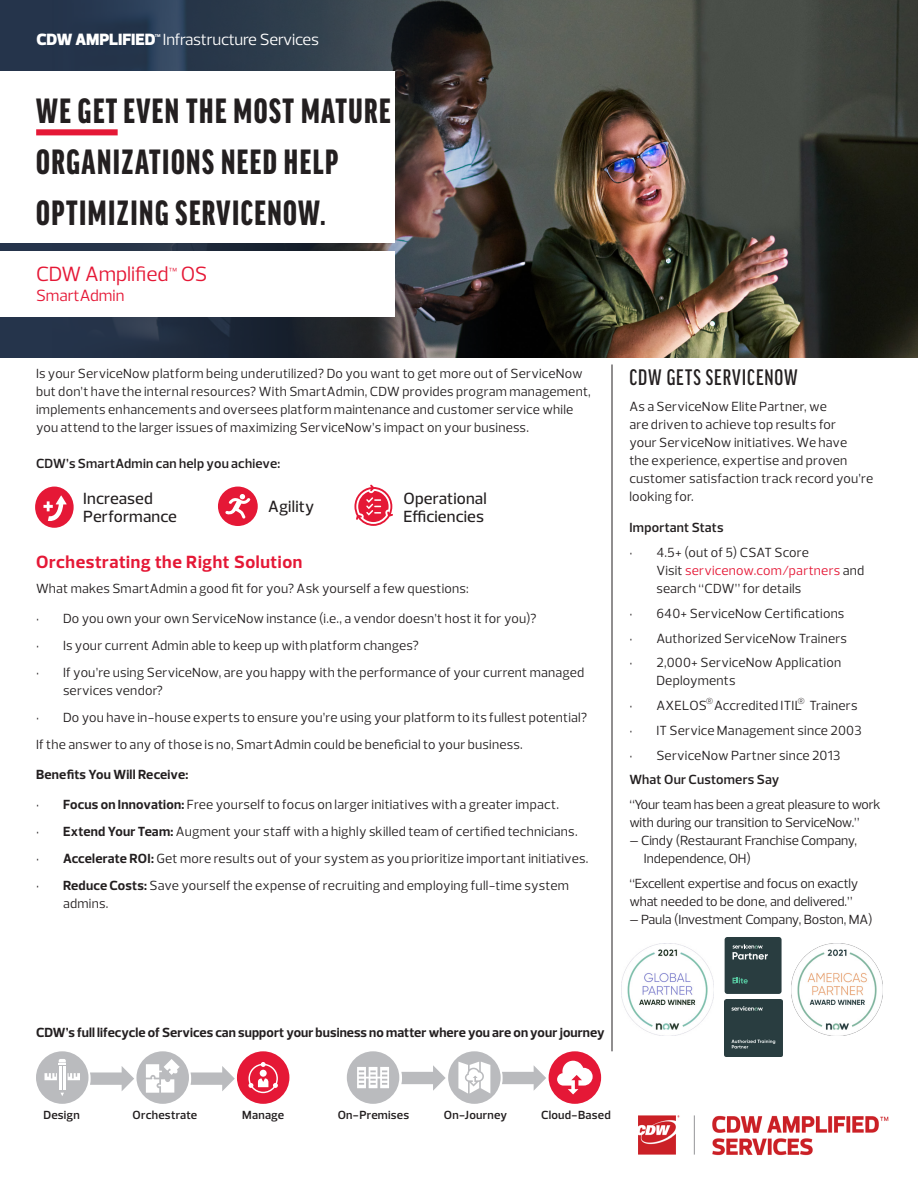
<style>
.page{position:relative;width:918px;height:1188px;background:#fff}
.page>*{position:absolute;margin:0;border:0;box-sizing:border-box;transform-origin:0 0}
.WE_GET__headline__1{font:900 extra-condensed 37.35px/51.2px "Good Headline Pro";letter-spacing:.04em;color:#231f20}
.t1{font:500 extra-condensed 24px "Good Headline Pro";letter-spacing:.04em;color:#231f20}
.t2{font:21px "Prelo";letter-spacing:-.005em;color:#e51836}
.Body{font:700 18px "Prelo";letter-spacing:.03em;color:#e51836}
.Body-2{font:500 16.5px/18px "Prelo";letter-spacing:.01em;color:#231f20}
.t3{font:16.5px "Prelo";letter-spacing:-.02em;color:#fff}
.t4{font:16.5px "Prelo";color:#e51836}
.Body-3{font:13.5px/18px "Prelo";letter-spacing:.015em;color:#231f20}
.BODY_-_lrg{font:13.5px "Prelo";letter-spacing:.015em;color:#231f20}
.Body-4{font:13.5px/18px "Prelo";letter-spacing:-.005em;color:#231f20}
.Body-5{font:700 13.5px "Prelo";letter-spacing:.005em;color:#231f20}
.Body-6{font:13.5px/18px "Prelo";letter-spacing:-.01em;color:#231f20}
.Body-7{font:600 13.5px "Prelo";letter-spacing:.015em;color:#231f20}
.Body-8{font:13.5px "Prelo";letter-spacing:-.015em;color:#231f20}
.BODY_-_lrg-2{font:700 13.5px "Prelo";letter-spacing:.015em;color:#231f20}
.Body-9{font:600 12px "Prelo";letter-spacing:.02em;color:#231f20}
.Body-10{font:9px "Prelo";color:#231f20}
.t5{font:700 4.2px "Prelo";color:#fff}
.s1{font-weight:900;font-size:16.65px}
.s2{font-weight:700}
.s3{color:#e51836}
</style>
<div class="page">
<hr style="left:612px;top:364px;width:1px;height:687px;background:#231f20">
<svg style="left:35px;top:487px;width:39px;height:41px"></svg>
<svg style="left:354px;top:485px;width:39px;height:41px"></svg>
<svg style="left:218px;top:487px;width:40px;height:39px"></svg>
<div style="left:549px;top:1051px;width:52px;height:53px;background:#e51836;border-radius:50%"></div>
<svg style="left:90px;top:1066px;width:44px;height:25px"></svg>
<svg style="left:191px;top:1066px;width:44px;height:25px"></svg>
<svg style="left:401px;top:1065px;width:45px;height:26px"></svg>
<svg style="left:502px;top:1065px;width:44px;height:26px"></svg>
<svg style="left:557px;top:1061px;width:36px;height:33px"></svg>
<div style="left:36px;top:1051px;width:53px;height:53px;background:#babbbe;border-radius:50%"></div>
<div style="left:237px;top:1051px;width:52px;height:53px;background:#e51836;border-radius:50%"></div>
<div style="left:448px;top:1051px;width:53px;height:53px;background:#babbbe;border-radius:50%"></div>
<div style="left:347px;top:1051px;width:52px;height:53px;background:#babbbe;border-radius:50%"></div>
<div style="left:136px;top:1051px;width:53px;height:53px;background:#babbbe;border-radius:50%"></div>
<svg style="left:68px;top:1073px;width:12px;height:7px"></svg>
<svg style="left:45px;top:1073px;width:12px;height:7px"></svg>
<hr style="left:59px;top:1066px;width:3px;height:23px;background:#fff">
<hr style="left:63px;top:1066px;width:3px;height:23px;background:#fff">
<svg style="left:59px;top:1059px;width:7px;height:6px"></svg>
<svg style="left:146px;top:1059px;width:34px;height:34px"></svg>
<svg style="left:248px;top:1062px;width:30px;height:31px"></svg>
<svg style="left:458px;top:1062px;width:32px;height:32px"></svg>
<svg style="left:357px;top:1067px;width:32px;height:21px"></svg>
<img style="left:502px;top:0;width:416px;height:358px">
<svg style="left:0;top:0;width:502px;height:358px;background:#373c45"></svg>
<div style="left:0;top:72px;width:394px;height:171px;background:#fff"></div>
<div style="left:0;top:251px;width:394px;height:65px;background:#fff"></div>
<div style="left:36px;top:129px;width:82px;height:6px;background:#e51836"></div>
<img style="left:639px;top:1115px;width:249px;height:41px">
<div style="left:725px;top:937px;width:57px;height:57px;background:#293d40;border-radius:3px"></div>
<svg style="left:733px;top:944px;width:35px;height:16px"></svg>
<svg style="left:733px;top:977px;width:15px;height:7px"></svg>
<img style="left:725px;top:999px;width:57px;height:58px">
<img style="left:791px;top:944px;width:92px;height:91px">
<img style="left:622px;top:944px;width:91px;height:91px">
<p class="t3" style="left:37px;top:30px;width:284px"><span class="s1">CDW AMPLIFIED</span> Infrastructure Services</p>
<p class="t5" style="left:155px;top:33px;width:7px">TM</p>
<p class="WE_GET__headline__1" style="left:36px;top:86px;width:356px">WE GET EVEN THE MOST MATURE<br>ORGANIZATIONS NEED HELP<br>OPTIMIZING SERVICENOW.</p>
<p class="t2" style="left:36px;top:261px;width:173px">CDW Amplified<sup>™</sup> OS</p>
<p class="t4" style="left:36px;top:285px;width:90px">SmartAdmin</p>
<p class="Body-3" style="left:36px;top:365px;width:556px">Is your ServiceNow platform being underutilized? Do you want to get more out of ServiceNow but don’t have the internal resources? With SmartAdmin, CDW provides program management, implements enhancements and oversees platform maintenance and customer service while you attend to the larger issues of maximizing ServiceNow’s impact on your business.</p>
<p class="Body-7" style="left:36px;top:456px;width:246px">CDW’s SmartAdmin can help you achieve:</p>
<p class="Body-2" style="left:404px;top:490px;width:85px">Operational<br>Efficiencies</p>
<p class="Body-2" style="left:83px;top:490px;width:95px">Increased<br>Performance</p>
<p class="Body-2" style="left:268px;top:498px;width:48px">Agility</p>
<p class="Body" style="left:36px;top:551px;width:268px">Orchestrating the Right Solution</p>
<p class="BODY_-_lrg" style="left:36px;top:580px;width:434px">What makes SmartAdmin a good fit for you? Ask yourself a few questions:</p>
<p class="Body-3" style="left:36px;top:609px;width:502px">• Do you own your own ServiceNow instance (i.e., a vendor doesn’t host it for you)?</p>
<p class="Body-3" style="left:36px;top:636px;width:385px">• Is your current Admin able to keep up with platform changes?</p>
<p class="Body-3" style="left:63px;top:663px;width:523px;text-indent:-27px">• If you’re using ServiceNow, are you happy with the performance of your current managed services vendor?</p>
<p class="Body-3" style="left:36px;top:708px;width:553px">• Do you have in-house experts to ensure you’re using your platform to its fullest potential?</p>
<p class="BODY_-_lrg" style="left:36px;top:736px;width:488px">If the answer to any of those is no, SmartAdmin could be beneficial to your business.</p>
<p class="BODY_-_lrg-2" style="left:36px;top:766px;width:154px">Benefits You Will Receive:</p>
<p class="Body-3" style="left:36px;top:795px;width:524px">• <span class="s2">Focus on Innovation:</span> Free yourself to focus on larger initiatives with a greater impact.</p>
<p class="Body-3" style="left:36px;top:822px;width:543px">• <span class="s2">Extend Your Team:</span> Augment your staff with a highly skilled team of certified technicians.</p>
<p class="Body-3" style="left:36px;top:849px;width:554px">• <span class="s2">Accelerate ROI:</span> Get more results out of your system as you prioritize important initiatives.</p>
<p class="Body-3" style="left:63px;top:876px;width:508px;text-indent:-27px">• <span class="s2">Reduce Costs:</span> Save yourself the expense of recruiting and employing full-time system admins.</p>
<p class="t1" style="left:629px;top:366px;width:170px">CDW GETS SERVICENOW</p>
<p class="Body-3" style="left:629px;top:397px;width:245px">As a ServiceNow Elite Partner, we<br>are driven to achieve top results for<br>your ServiceNow initiatives. We have<br>the experience, expertise and proven customer satisfaction track record you’re looking for.</p>
<p class="Body-7" style="left:629px;top:520px;width:96px">Important Stats</p>
<p class="Body-3" style="left:656px;top:544px;width:209px;text-indent:-27px">• 4.5+ (out of 5) CSAT Score<br>Visit <span class="s3">servicenow.com/partners</span> and search “CDW” for details</p>
<p class="Body-3" style="left:629px;top:604px;width:217px">• 640+ ServiceNow Certifications</p>
<p class="Body-3" style="left:629px;top:629px;width:219px">• Authorized ServiceNow Trainers</p>
<p class="Body-3" style="left:656px;top:654px;width:186px;text-indent:-27px">• 2,000+ ServiceNow Application<br>Deployments</p>
<p class="Body-3" style="left:629px;top:697px;width:230px">• AXELOS Accredited ITIL Trainers</p>
<p class="Body-3" style="left:629px;top:721px;width:234px">• IT Service Management since 2003</p>
<p class="Body-3" style="left:629px;top:746px;width:213px">• ServiceNow Partner since 2013</p>
<p class="Body-7" style="left:629px;top:772px;width:152px">What Our Customers Say</p>
<p class="Body-6" style="left:629px;top:796px;width:253px">“Your team has been a great pleasure to work with during our transition to ServiceNow.”</p>
<p class="Body-4" style="left:644px;top:832px;width:215px;text-indent:-15px">– Cindy (Restaurant Franchise Company,<br>Independence, OH)</p>
<p class="Body-4" style="left:629px;top:874px;width:231px">“Excellent expertise and focus on exactly what needed to be done, and delivered.”</p>
<p class="Body-8" style="left:629px;top:911px;width:245px">– Paula (Investment Company, Boston, MA)</p>
<p class="Body-10" style="left:706px;top:696px;width:8px">®</p>
<p class="Body-10" style="left:798px;top:696px;width:8px">®</p>
<p class="Body-5" style="left:36px;top:1024px;width:570px">CDW’s full lifecycle of Services can support your business no matter where you are on your journey</p>
<p class="Body-9" style="left:43px;top:1107px;width:38px">Design</p>
<p class="Body-9" style="left:133px;top:1107px;width:66px">Orchestrate</p>
<p class="Body-9" style="left:242px;top:1107px;width:43px">Manage</p>
<p class="Body-9" style="left:338px;top:1107px;width:73px">On-Premises</p>
<p class="Body-9" style="left:444px;top:1107px;width:65px">On-Journey</p>
<p class="Body-9" style="left:541px;top:1107px;width:71px">Cloud-Based</p>
</div>
